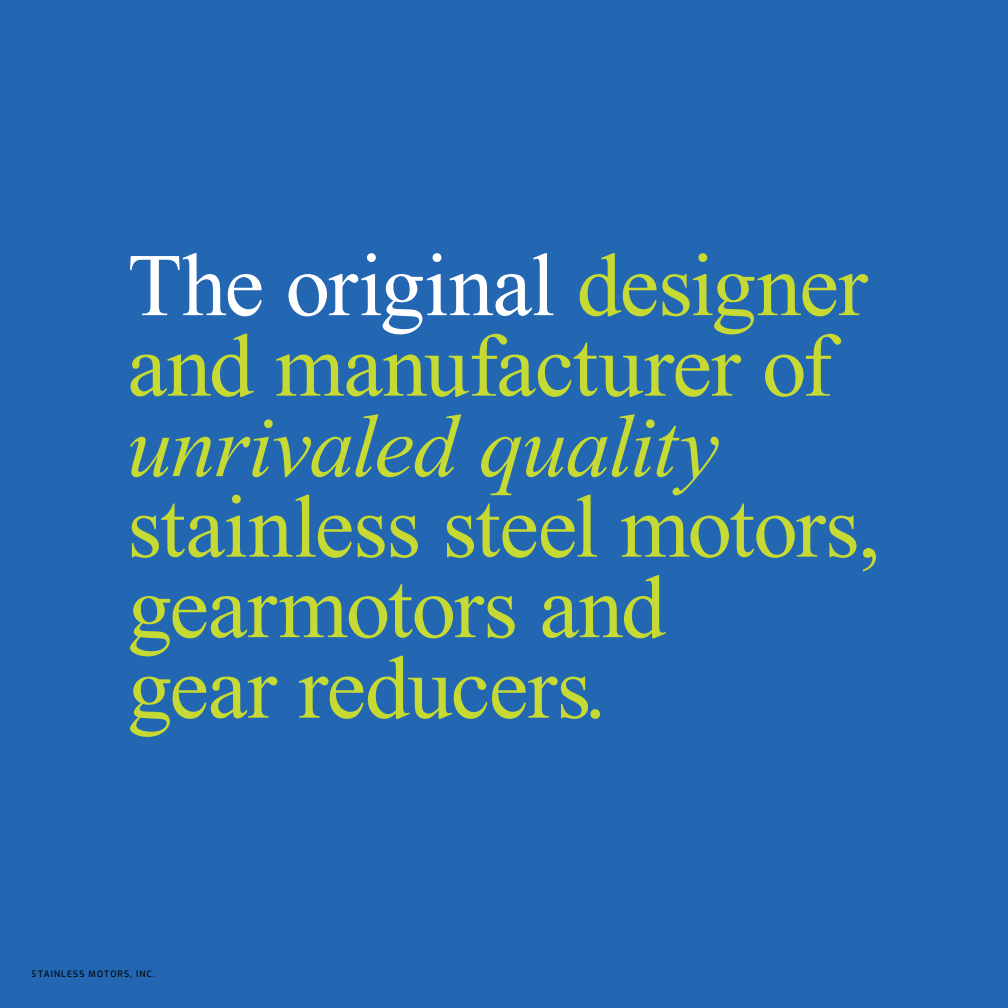
<style>
.page{position:relative;width:1008px;height:1008px;background:#2367b2}
.page>*{position:absolute;margin:0;border:0;box-sizing:border-box;transform-origin:0 0}
.t1{font:89.25px/80.5px "Times New Roman";letter-spacing:-.015em;color:#c6da33}
.t2{font:italic 89.25px "Times New Roman";letter-spacing:-.02em;color:#c6da33}
.t3{font:8.75px "Exo";letter-spacing:.125em;color:#000}
.s1{color:#fff}
</style>
<div class="page">
<p class="t1" style="left:127px;top:244px;width:742px"><span class="s1">The original</span> designer and manufacturer of</p>
<p class="t2" style="left:127px;top:385px;width:593px">unrivaled quality</p>
<p class="t1" style="left:127px;top:485px;width:755px">stainless steel motors, gearmotors and<br>gear reducers.</p>
<p class="t3" style="left:32px;top:967px;width:124px">STAINLESS MOTORS, INC.</p>
</div>
